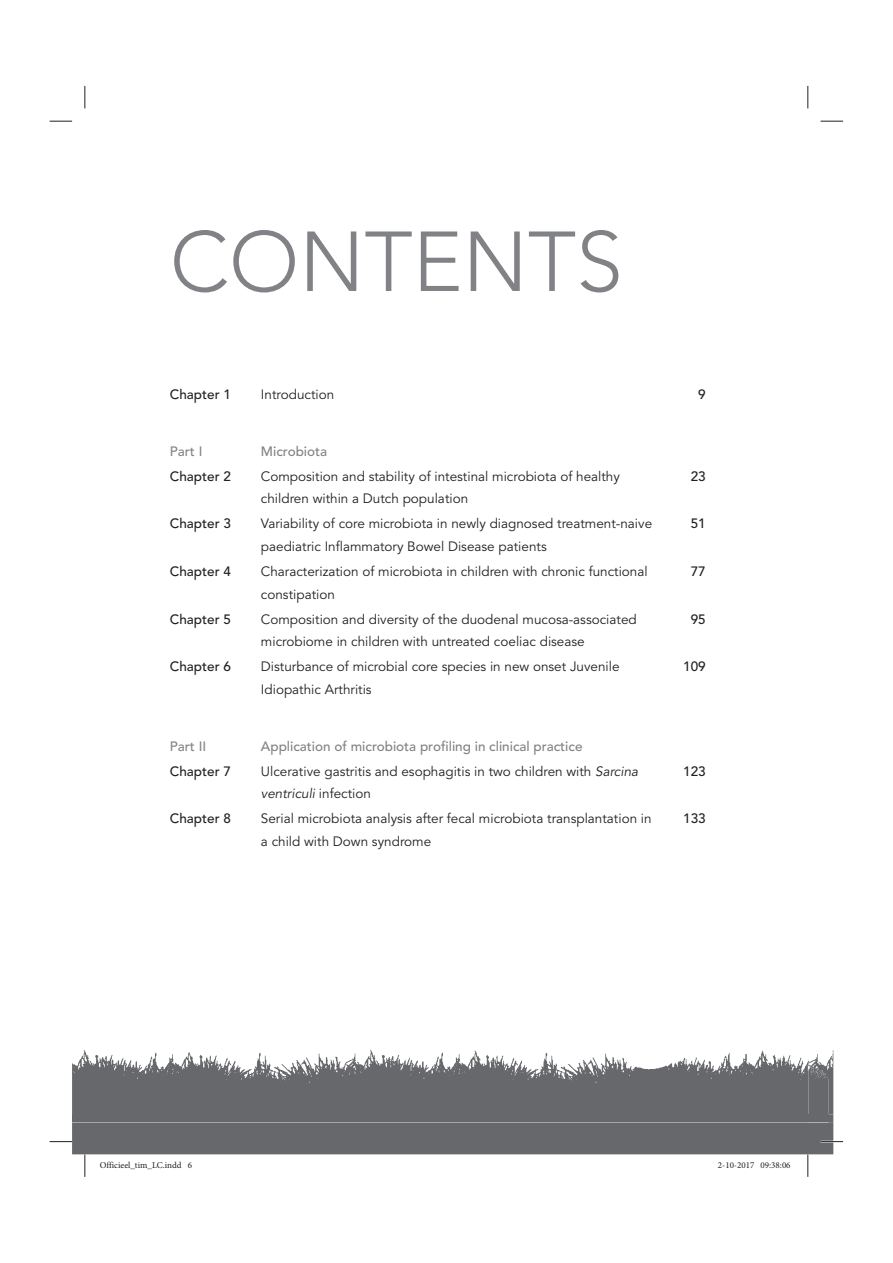
<style>
.page{position:relative;width:893px;height:1263px;background:#fff}
.page>*{position:absolute;margin:0;border:0;box-sizing:border-box;transform-origin:0 0}
.t1{font:300 84px "Avenir LT Std";color:#808285}
.t2{font:13.5px/22.5px "Avenir LT Std";color:#231f20}
.t3{font:500 13.5px "Avenir LT Std";color:#808285}
.t4{font:500 13.5px "Avenir LT Std";color:#231f20}
.t5{font:500 13.5px "Avenir LT Std";color:#231f20}
.t6{font:9px "Minion Pro";color:#231f20}
.s1{font-style:italic}
</style>
<div class="page">
<svg style="left:50px;top:121px;width:22px;height:1px"></svg>
<svg style="left:820px;top:121px;width:23px;height:1px"></svg>
<svg style="left:85px;top:86px;width:1px;height:22px"></svg>
<svg style="left:807px;top:86px;width:1px;height:22px"></svg>
<svg style="left:50px;top:1050px;width:793px;height:127px"></svg>
<h1 class="t1" style="left:170px;top:213px;width:454px">CONTENTS</h1>
<p class="t4" style="left:170px;top:386px;width:63px">Chapter 1</p>
<p class="t2" style="left:261px;top:384px;width:75px">Introduction</p>
<p class="t5" style="left:698px;top:386px;width:9px">9</p>
<p class="t3" style="left:170px;top:443px;width:34px">Part I</p>
<p class="t3" style="left:261px;top:443px;width:68px">Microbiota</p>
<p class="t4" style="left:170px;top:468px;width:63px">Chapter 2</p>
<p class="t2" style="left:261px;top:466px;width:360px">Composition and stability of intestinal microbiota of healthy children within a Dutch population</p>
<p class="t5" style="left:691px;top:468px;width:17px">23</p>
<p class="t4" style="left:170px;top:516px;width:63px">Chapter 3</p>
<p class="t2" style="left:261px;top:514px;width:393px">Variability of core microbiota in newly diagnosed treatment-naive paediatric Inflammatory Bowel Disease patients</p>
<p class="t5" style="left:691px;top:516px;width:17px">51</p>
<p class="t4" style="left:170px;top:564px;width:63px">Chapter 4</p>
<p class="t2" style="left:261px;top:561px;width:388px">Characterization of microbiota in children with chronic functional constipation</p>
<p class="t5" style="left:691px;top:564px;width:17px">77</p>
<p class="t4" style="left:170px;top:611px;width:63px">Chapter 5</p>
<p class="t2" style="left:261px;top:609px;width:377px">Composition and diversity of the duodenal mucosa-associated microbiome in children with untreated coeliac disease</p>
<p class="t5" style="left:691px;top:611px;width:17px">95</p>
<p class="t4" style="left:170px;top:659px;width:63px">Chapter 6</p>
<p class="t2" style="left:261px;top:656px;width:360px">Disturbance of microbial core species in new onset Juvenile<br>Idiopathic Arthritis</p>
<p class="t5" style="left:683px;top:659px;width:24px">109</p>
<p class="t3" style="left:170px;top:738px;width:38px">Part II</p>
<p class="t3" style="left:261px;top:738px;width:323px">Application of microbiota profiling in clinical practice</p>
<p class="t4" style="left:170px;top:763px;width:63px">Chapter 7</p>
<p class="t2" style="left:261px;top:761px;width:379px">Ulcerative gastritis and esophagitis in two children with <span class="s1">Sarcina ventriculi</span> infection</p>
<p class="t5" style="left:683px;top:763px;width:24px">123</p>
<p class="t4" style="left:170px;top:811px;width:63px">Chapter 8</p>
<p class="t2" style="left:261px;top:809px;width:392px">Serial microbiota analysis after fecal microbiota transplantation in a child with Down syndrome</p>
<p class="t5" style="left:683px;top:811px;width:24px">133</p>
<p class="t6" style="left:100px;top:1160px;width:94px">Officieel_tim_LC.indd 6</p>
<p class="t6" style="left:718px;top:1160px;width:74px">2-10-2017 09:38:06</p>
</div>
